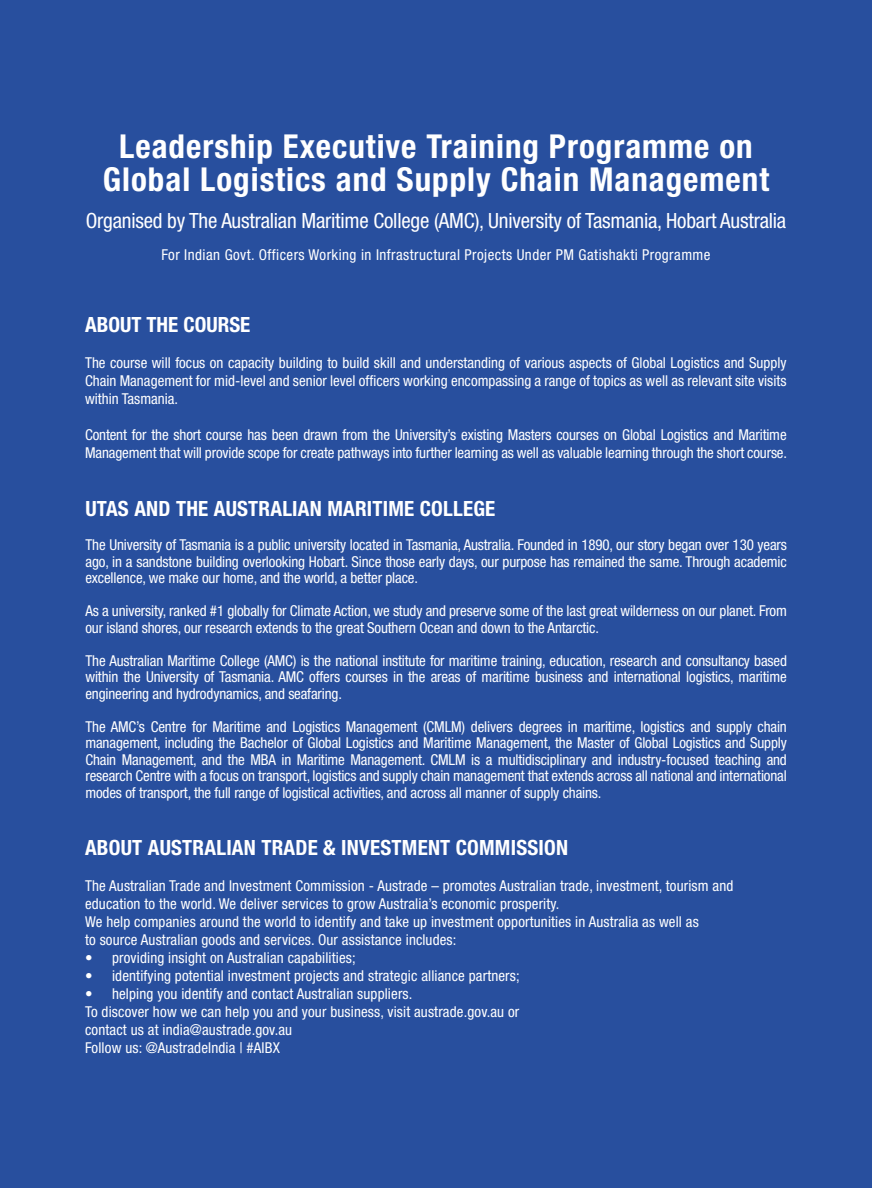
<style>
.page{position:relative;width:872px;height:1188px;background:#284f9e}
.page>*{position:absolute;margin:0;border:0;box-sizing:border-box;transform-origin:0 0}
.t1{font:700 condensed 33px/33px "Helvetica Neue LT Std";letter-spacing:.03em;color:#fff;text-align:center}
.t2{font:700 condensed 21px "Helvetica Neue LT Std";letter-spacing:.01em;color:#fff}
.t3{font:condensed 21px "Helvetica Neue LT Std";letter-spacing:-.01em;color:#fff}
.t4{font:condensed 15px/18px "Helvetica Neue LT Std";letter-spacing:.01em;color:#fff;text-align:justify}
.t5{font:condensed 15px/18px "Helvetica Neue LT Std";letter-spacing:-.01em;color:#fff}
.t6{font:condensed 15px "Helvetica Neue LT Std";letter-spacing:.03em;color:#fff}
</style>
<div class="page">
<h1 class="t1" style="left:103px;top:130px;width:667px">Leadership Executive Training Programme on<br>Global Logistics and Supply Chain Management</h1>
<h2 class="t3" style="left:86px;top:208px;width:702px">Organised by The Australian Maritime College (AMC), University of Tasmania, Hobart Australia</h2>
<p class="t6" style="left:161px;top:246px;width:550px">For Indian Govt. Officers Working in Infrastructural Projects Under PM Gatishakti Programme</p>
<h2 class="t2" style="left:85px;top:312px;width:167px">ABOUT THE COURSE</h2>
<p class="t4" style="left:85px;top:354px;width:703px">The course will focus on capacity building to build skill and understanding of various aspects of Global Logistics and Supply Chain Management for mid-level and senior level officers working encompassing a range of topics as well as relevant site visits within Tasmania.</p>
<p class="t5" style="left:85px;top:426px;width:703px">Content for the short course has been drawn from the University’s existing Masters courses on Global Logistics and Maritime<br>Management that will provide scope for create pathways into further learning as well as valuable learning through the short course.</p>
<h2 class="t2" style="left:85px;top:495px;width:411px">UTAS AND THE AUSTRALIAN MARITIME COLLEGE</h2>
<p class="t4" style="left:85px;top:536px;width:703px;line-height:16.5px">The University of Tasmania is a public university located in Tasmania, Australia. Founded in 1890, our story began over 130 years ago, in a sandstone building overlooking Hobart. Since those early days, our purpose has remained the same. Through academic excellence, we make our home, and the world, a better place.</p>
<p class="t5" style="left:85px;top:602px;width:703px;line-height:16.5px">As a university, ranked #1 globally for Climate Action, we study and preserve some of the last great wilderness on our planet. From our island shores, our research extends to the great Southern Ocean and down to the Antarctic.</p>
<p class="t4" style="left:85px;top:652px;width:703px;line-height:16.5px">The Australian Maritime College (AMC) is the national institute for maritime training, education, research and consultancy based within the University of Tasmania. AMC offers courses in the areas of maritime business and international logistics, maritime engineering and hydrodynamics, and seafaring.</p>
<p class="t4" style="left:85px;top:718px;width:703px;line-height:16.5px">The AMC’s Centre for Maritime and Logistics Management (CMLM) delivers degrees in maritime, logistics and supply chain management, including the Bachelor of Global Logistics and Maritime Management, the Master of Global Logistics and Supply Chain Management, and the MBA in Maritime Management. CMLM is a multidisciplinary and industry-focused teaching and research Centre with a focus on transport, logistics and supply chain management that extends across all national and international modes of transport, the full range of logistical activities, and across all manner of supply chains.</p>
<h2 class="t2" style="left:85px;top:835px;width:484px">ABOUT AUSTRALIAN TRADE &amp; INVESTMENT COMMISSION</h2>
<p class="t4" style="left:85px;top:877px;width:650px;text-align:left">The Australian Trade and Investment Commission - Austrade – promotes Australian trade, investment, tourism and education to the world. We deliver services to grow Australia’s economic prosperity.<br>We help companies around the world to identify and take up investment opportunities in Australia as well as<br>to source Australian goods and services. Our assistance includes:</p>
<p class="t4" style="left:85px;top:949px;width:272px">• providing insight on Australian capabilities;</p>
<p class="t4" style="left:85px;top:967px;width:436px">• identifying potential investment projects and strategic alliance partners;</p>
<p class="t4" style="left:85px;top:985px;width:436px;text-align:left">• helping you identify and contact Australian suppliers.<br>To discover how we can help you and your business, visit austrade.gov.au or contact us at india@austrade.gov.au<br>Follow us: @AustradeIndia | #AIBX</p>
</div>
